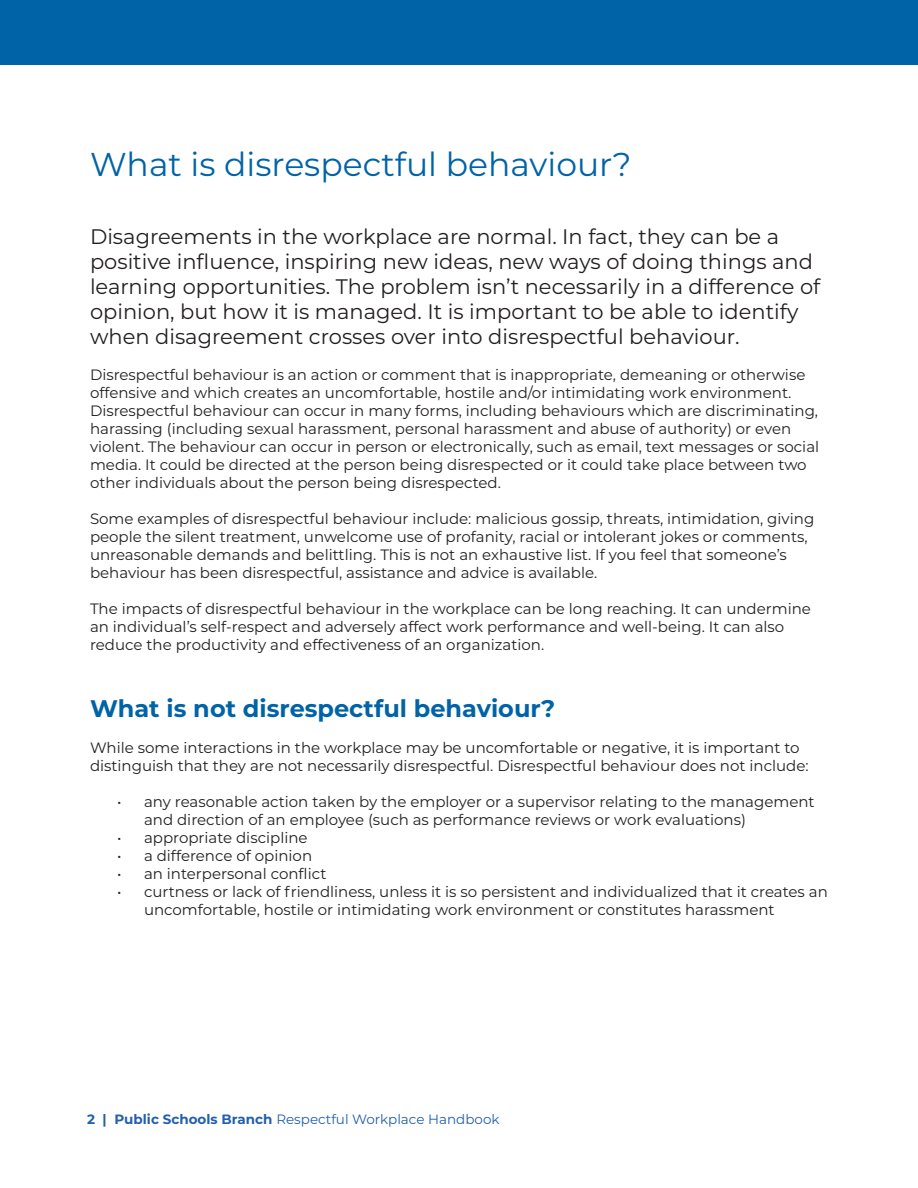
<style>
.page{position:relative;width:918px;height:1188px;background:#fff}
.page>*{position:absolute;margin:0;border:0;box-sizing:border-box;transform-origin:0 0}
.Heading_1{font:33px "Montserrat";color:#0163a7}
.Heading_2{font:700 24px "Montserrat";color:#0163a7}
.Lead_paragraph{font:21px/25.2px "Montserrat";color:#231f20}
.Body_text{font:15px/18px "Montserrat";color:#231f20}
.Footer_text{font:13.5px "Montserrat";color:#235fad}
.s1{font-weight:700}
</style>
<div class="page">
<div style="left:0;top:0;width:918px;height:65px;background:#0163a7"></div>
<p class="Heading_1" style="left:90px;top:142px;width:543px">What is disrespectful behaviour?</p>
<p class="Lead_paragraph" style="left:90px;top:223px;width:732px">Disagreements in the workplace are normal. In fact, they can be a positive influence, inspiring new ideas, new ways of doing things and learning opportunities. The problem isn’t necessarily in a difference of opinion, but how it is managed. It is important to be able to identify when disagreement crosses over into disrespectful behaviour.</p>
<p class="Body_text" style="left:90px;top:365px;width:731px">Disrespectful behaviour is an action or comment that is inappropriate, demeaning or otherwise offensive and which creates an uncomfortable, hostile and/or intimidating work environment.<br>Disrespectful behaviour can occur in many forms, including behaviours which are discriminating, harassing (including sexual harassment, personal harassment and abuse of authority) or even violent. The behaviour can occur in person or electronically, such as email, text messages or social media. It could be directed at the person being disrespected or it could take place between two other individuals about the person being disrespected.</p>
<p class="Body_text" style="left:90px;top:509px;width:726px">Some examples of disrespectful behaviour include: malicious gossip, threats, intimidation, giving people the silent treatment, unwelcome use of profanity, racial or intolerant jokes or comments, unreasonable demands and belittling. This is not an exhaustive list. If you feel that someone’s behaviour has been disrespectful, assistance and advice is available.</p>
<p class="Body_text" style="left:90px;top:599px;width:722px">The impacts of disrespectful behaviour in the workplace can be long reaching. It can undermine an individual’s self-respect and adversely affect work performance and well-being. It can also reduce the productivity and effectiveness of an organization.</p>
<p class="Heading_2" style="left:90px;top:691px;width:467px">What is not disrespectful behaviour?</p>
<p class="Body_text" style="left:90px;top:738px;width:720px">While some interactions in the workplace may be uncomfortable or negative, it is important to distinguish that they are not necessarily disrespectful. Disrespectful behaviour does not include:</p>
<p class="Body_text" style="left:144px;top:792px;width:672px;text-indent:-27px">• any reasonable action taken by the employer or a supervisor relating to the management and direction of an employee (such as performance reviews or work evaluations)</p>
<p class="Body_text" style="left:117px;top:828px;width:192px">• appropriate discipline</p>
<p class="Body_text" style="left:117px;top:846px;width:197px">• a difference of opinion</p>
<p class="Body_text" style="left:117px;top:864px;width:211px">• an interpersonal conflict</p>
<p class="Body_text" style="left:144px;top:882px;width:685px;text-indent:-27px">• curtness or lack of friendliness, unless it is so persistent and individualized that it creates an uncomfortable, hostile or intimidating work environment or constitutes harassment</p>
<p class="Footer_text" style="left:87px;top:1110px;width:414px"><span class="s1">2 | Public Schools Branch</span> Respectful Workplace Handbook</p>
</div>
